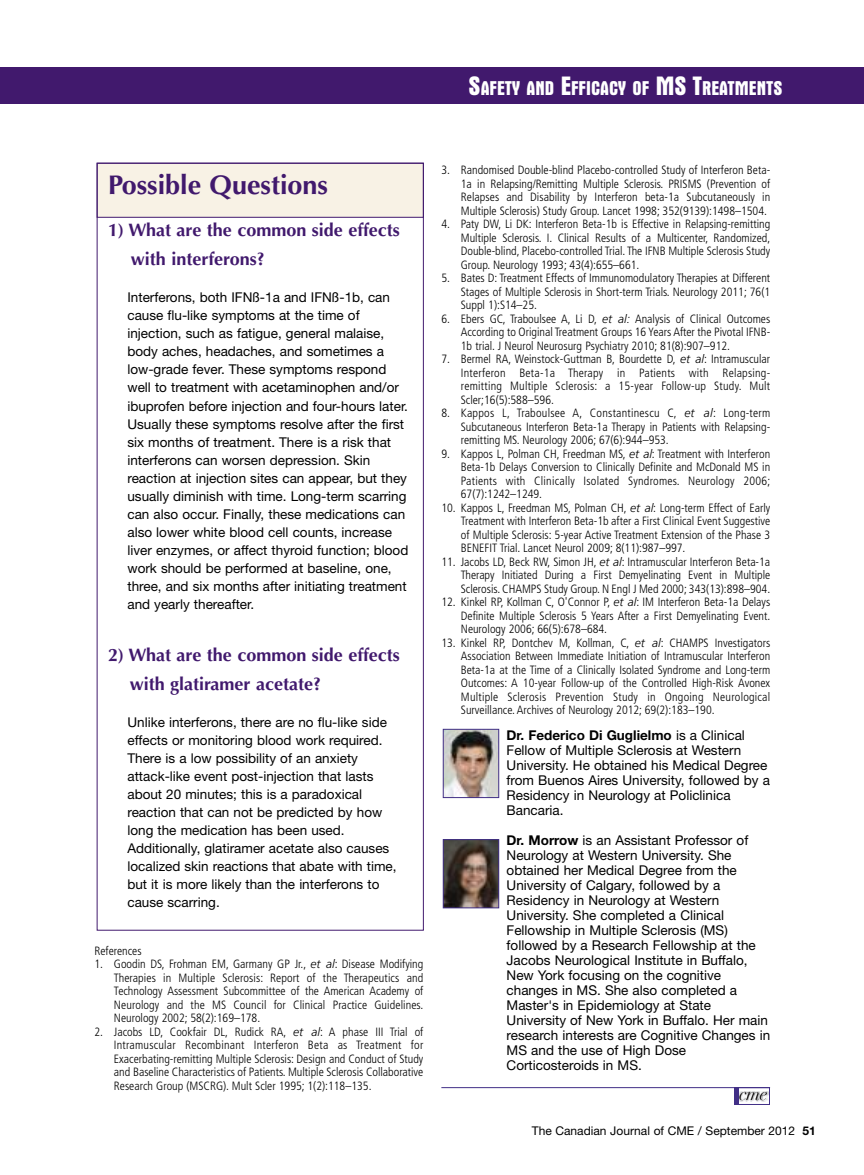
<style>
.page{position:relative;width:864px;height:1175px;background:#fff}
.page>*{position:absolute;margin:0;border:0;box-sizing:border-box;transform-origin:0 0}
.t1{font:700 27px "Optima";color:#41196d}
.t2{font:700 condensed 20.25px "Aurora BT";color:#fff}
.t3{font:700 18px/28.5px "Optima";color:#41196d}
.t4{font:13.5px/18px "Helvetica Neue";color:#000}
.t5{font:300 condensed 12px/13.5px "Frutiger";color:#000;text-align:justify}
.t6{font:12px "Helvetica Neue";color:#000}
.s1{font-size:27px}
.s2{font-style:italic;font-stretch:normal}
.s3{font-weight:700}
</style>
<div class="page">
<div style="left:0;top:68px;width:864px;height:36px;background:#41196d"></div>
<img style="left:445px;top:731px;width:52px;height:65px">
<div style="left:443px;top:729px;width:56px;height:69px;border:1px solid #412f86"></div>
<img style="left:445px;top:841px;width:52px;height:65px">
<div style="left:443px;top:839px;width:56px;height:69px;border:1px solid #412f86"></div>
<img style="left:739px;top:1091px;width:29px;height:10px">
<svg style="left:739px;top:1091px;width:28px;height:9px"></svg>
<hr style="left:734px;top:1087px;width:4px;height:17px;background:#412f86">
<div style="left:736px;top:1087px;width:34px;height:17px;border:1px solid #412f86"></div>
<hr style="left:441px;top:1087px;width:329px;height:1px;background:#412f86">
<div style="left:98px;top:164px;width:325px;height:53px;background:#f8f2e5"></div>
<div style="left:97px;top:163px;width:327px;height:55px;border:1px solid #41196d"></div>
<h2 class="t2" style="left:469px;top:76px;width:315px"><span class="s1">S</span>AFETY AND <span class="s1">E</span>FFICACY OF <span class="s1">MS T</span>REATMENTS</h2>
<h2 class="t2" style="left:757px;top:76px;width:27px">XXX</h2>
<h1 class="t1" style="left:108px;top:174px;width:222px">Possible Questions</h1>
<h3 class="t3" style="left:131px;top:218px;width:270px;text-indent:-23px">1) What are the common side effects with interferons?</h3>
<p class="t4" style="left:127px;top:290px;width:282px">Interferons, both IFNß-1a and IFNß-1b, can cause flu-like symptoms at the time of injection, such as fatigue, general malaise, body aches, headaches, and sometimes a low-grade fever. These symptoms respond well to treatment with acetaminophen and/or ibuprofen before injection and four-hours later.<br>Usually these symptoms resolve after the first six months of treatment. There is a risk that interferons can worsen depression. Skin reaction at injection sites can appear, but they usually diminish with time. Long-term scarring can also occur. Finally, these medications can also lower white blood cell counts, increase liver enzymes, or affect thyroid function; blood work should be performed at baseline, one, three, and six months after initiating treatment and yearly thereafter.</p>
<h3 class="t3" style="left:130px;top:642px;width:271px;text-indent:-22px">2) What are the common side effects with glatiramer acetate?</h3>
<p class="t4" style="left:127px;top:714px;width:271px">Unlike interferons, there are no flu-like side effects or monitoring blood work required.<br>There is a low possibility of an anxiety attack-like event post-injection that lasts about 20 minutes; this is a paradoxical reaction that can not be predicted by how long the medication has been used.<br>Additionally, glatiramer acetate also causes localized skin reactions that abate with time, but it is more likely than the interferons to cause scarring.</p>
<p class="t5" style="left:94px;top:944px;width:49px">References</p>
<p class="t5" style="left:114px;top:958px;width:311px;text-indent:-19px">1. Goodin DS, Frohman EM, Garmany GP Jr., <span class="s2">et al</span>: Disease Modifying Therapies in Multiple Sclerosis: Report of the Therapeutics and Technology Assessment Subcommittee of the American Academy of Neurology and the MS Council for Clinical Practice Guidelines.<br>Neurology 2002; 58(2):169–178.</p>
<p class="t5" style="left:114px;top:1025px;width:311px;text-indent:-19px">2. Jacobs LD, Cookfair DL, Rudick RA, <span class="s2">et al</span>: A phase III Trial of Intramuscular Recombinant Interferon Beta as Treatment for Exacerbating-remitting Multiple Sclerosis: Design and Conduct of Study and Baseline Characteristics of Patients. Multiple Sclerosis Collaborative Research Group (MSCRG). Mult Scler 1995; 1(2):118–135.</p>
<p class="t5" style="left:461px;top:164px;width:311px;text-indent:-19px">3. Randomised Double-blind Placebo-controlled Study of Interferon Beta-1a in Relapsing/Remitting Multiple Sclerosis. PRISMS (Prevention of Relapses and Disability by Interferon beta-1a Subcutaneously in Multiple Sclerosis) Study Group. Lancet 1998; 352(9139):1498–1504.</p>
<p class="t5" style="left:461px;top:218px;width:311px;text-indent:-19px">4. Paty DW, Li DK: Interferon Beta-1b is Effective in Relapsing-remitting Multiple Sclerosis. I. Clinical Results of a Multicenter, Randomized, Double-blind, Placebo-controlled Trial. The IFNB Multiple Sclerosis Study Group. Neurology 1993; 43(4):655–661.</p>
<p class="t5" style="left:461px;top:272px;width:311px;text-indent:-19px">5. Bates D: Treatment Effects of Immunomodulatory Therapies at Different Stages of Multiple Sclerosis in Short-term Trials. Neurology 2011; 76(1<br>Suppl 1):S14–25.</p>
<p class="t5" style="left:461px;top:313px;width:311px;text-indent:-19px">6. Ebers GC, Traboulsee A, Li D, <span class="s2">et al:</span> Analysis of Clinical Outcomes According to Original Treatment Groups 16 Years After the Pivotal IFNB-1b trial. J Neurol Neurosurg Psychiatry 2010; 81(8):907–912.</p>
<p class="t5" style="left:461px;top:353px;width:311px;text-indent:-19px">7. Bermel RA, Weinstock-Guttman B, Bourdette D, <span class="s2">et al</span>: Intramuscular Interferon Beta-1a Therapy in Patients with Relapsing&shy;remitting Multiple Sclerosis: a 15-year Follow-up Study. Mult Scler;16(5):588–596.</p>
<p class="t5" style="left:461px;top:407px;width:311px;text-indent:-19px">8. Kappos L, Traboulsee A, Constantinescu C, <span class="s2">et al</span>: Long-term Subcutaneous Interferon Beta-1a Therapy in Patients with Relapsing&shy;remitting MS. Neurology 2006; 67(6):944–953.</p>
<p class="t5" style="left:461px;top:448px;width:311px;text-indent:-19px">9. Kappos L, Polman CH, Freedman MS, <span class="s2">et al</span>: Treatment with Interferon Beta-1b Delays Conversion to Clinically Definite and McDonald MS in Patients with Clinically Isolated Syndromes. Neurology 2006; 67(7):1242–1249.</p>
<p class="t5" style="left:461px;top:502px;width:311px;text-indent:-19px">10. Kappos L, Freedman MS, Polman CH, <span class="s2">et al</span>: Long-term Effect of Early Treatment with Interferon Beta-1b after a First Clinical Event Suggestive of Multiple Sclerosis: 5-year Active Treatment Extension of the Phase 3<br>BENEFIT Trial. Lancet Neurol 2009; 8(11):987–997.</p>
<p class="t5" style="left:461px;top:556px;width:311px;text-indent:-19px">11. Jacobs LD, Beck RW, Simon JH, <span class="s2">et al</span>: Intramuscular Interferon Beta-1a Therapy Initiated During a First Demyelinating Event in Multiple Sclerosis. CHAMPS Study Group. N Engl J Med 2000; 343(13):898–904.</p>
<p class="t5" style="left:461px;top:596px;width:311px;text-indent:-19px">12. Kinkel RP, Kollman C, O'Connor P, <span class="s2">et al</span>: IM Interferon Beta-1a Delays Definite Multiple Sclerosis 5 Years After a First Demyelinating Event.<br>Neurology 2006; 66(5):678–684.</p>
<p class="t5" style="left:461px;top:637px;width:311px;text-indent:-19px">13. Kinkel RP, Dontchev M, Kollman, C, <span class="s2">et al</span>: CHAMPS Investigators Association Between Immediate Initiation of Intramuscular Interferon Beta-1a at the Time of a Clinically Isolated Syndrome and Long-term Outcomes: A 10-year Follow-up of the Controlled High-Risk Avonex Multiple Sclerosis Prevention Study in Ongoing Neurological Surveillance. Archives of Neurology 2012; 69(2):183–190.</p>
<p class="t4" style="left:507px;top:728px;width:265px;line-height:15px"><span class="s3">Dr. Federico Di Guglielmo</span> is a Clinical Fellow of Multiple Sclerosis at Western University. He obtained his Medical Degree from Buenos Aires University, followed by a Residency in Neurology at Policlinica Bancaria.</p>
<p class="t4" style="left:507px;top:833px;width:265px;line-height:15px"><span class="s3">Dr. Morrow</span> is an Assistant Professor of Neurology at Western University. She obtained her Medical Degree from the University of Calgary, followed by a Residency in Neurology at Western University. She completed a Clinical Fellowship in Multiple Sclerosis (MS) followed by a Research Fellowship at the Jacobs Neurological Institute in Buffalo, New York focusing on the cognitive changes in MS. She also completed a Master's in Epidemiology at State University of New York in Buffalo. Her main research interests are Cognitive Changes in MS and the use of High Dose Corticosteroids in MS.</p>
<p class="t6" style="left:532px;top:1126px;width:286px">The Canadian Journal of CME / September 2012 <span class="s3">51</span></p>
</div>
